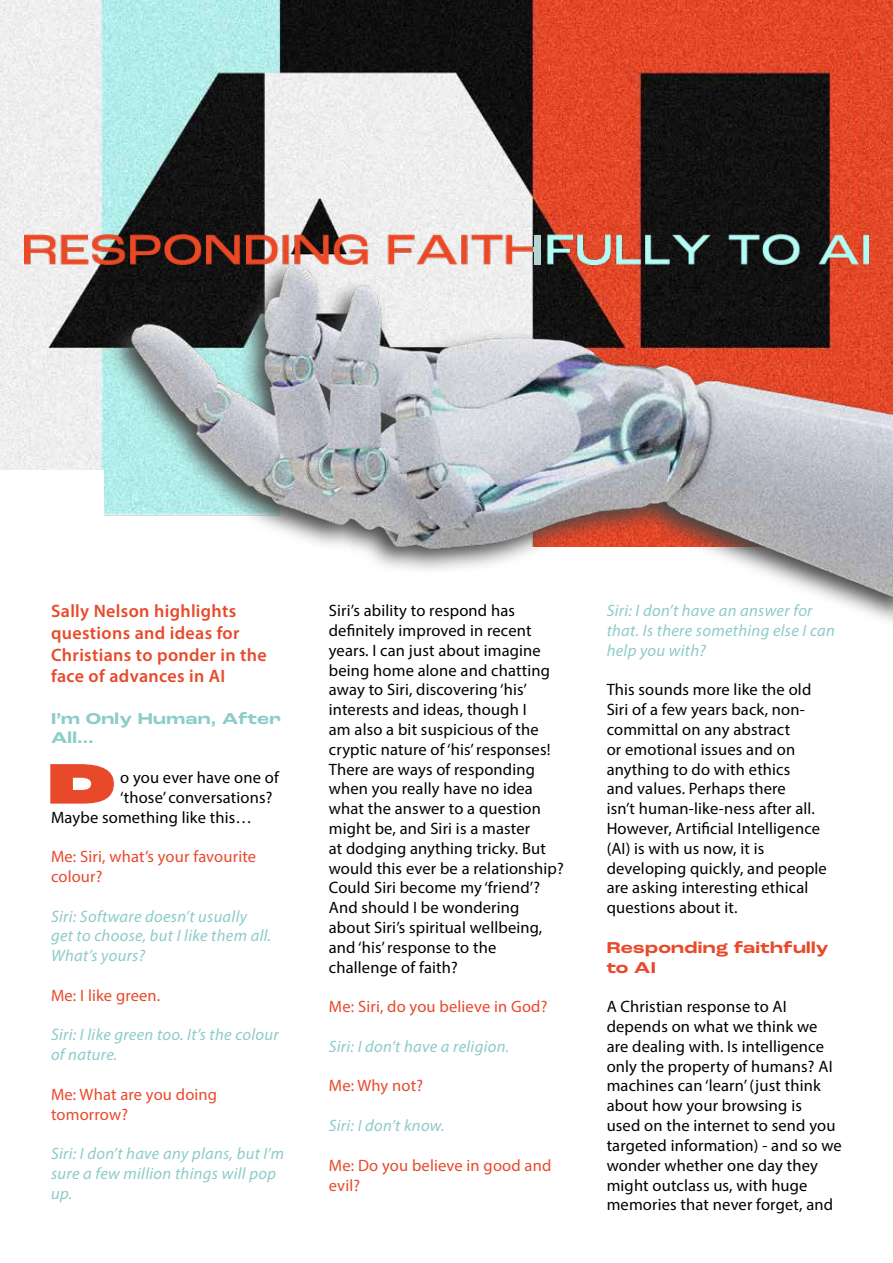
<style>
.page{position:relative;width:893px;height:1263px;background:#fff}
.page>*{position:absolute;margin:0;border:0;box-sizing:border-box;transform-origin:0 0}
.t1{font:900 60px "Roc Grotesk Extra Wide";color:#e8492a}
.t2{font:600 18px/21.6px "Myriad Pro";letter-spacing:.02em;color:#e8492a}
.t3{font:16.5px/19.8px "Myriad Pro";letter-spacing:.01em;color:#000}
.t4{font:italic 16.5px/19.8px "Myriad Pro";letter-spacing:.02em;color:#8ccbc8}
.t5{font:16.5px/19.8px "Myriad Pro";letter-spacing:.01em;color:#e8492b}
.t6{font:700 expanded 16.5px/19.8px "Roc Grotesk";letter-spacing:.02em;color:#e8492b}
.t7{font:700 expanded 16.5px/19.8px "Roc Grotesk";letter-spacing:.02em;color:#8ccdca}
</style>
<div class="page">
<div style="left:0;top:0;width:25px;height:470px;background:#eee"></div>
<img style="left:860px;top:0;width:33px;height:257px">
<img style="left:25px;top:0;width:835px;height:516px">
<img style="left:25px;top:235px;width:843px;height:30px">
<div style="left:0;top:470px;width:103px;height:54px;background:#fff"></div>
<div style="left:534px;top:235px;width:7px;height:29px;background:#b4d6d3"></div>
<svg style="left:106px;top:257px;width:787px;height:365px"></svg>
<img style="left:132px;top:265px;width:761px;height:339px">
<p class="t2" style="left:51px;top:600px;width:217px">Sally Nelson highlights questions and ideas for<br>Christians to ponder in the face of advances in AI</p>
<p class="t7" style="left:51px;top:709px;width:232px">I’m Only Human, After<br>All…</p>
<p class="t3" style="left:120px;top:767px;width:160px">o you ever have one of</p>
<p class="t3" style="left:120px;top:787px;width:154px">‘those’ conversations?</p>
<p class="t3" style="left:51px;top:807px;width:202px">Maybe something like this…</p>
<p class="t5" style="left:51px;top:846px;width:207px">Me: Siri, what’s your favourite colour?</p>
<p class="t4" style="left:51px;top:906px;width:222px">Siri: Software doesn’t usually get to choose, but I like them all.<br>What’s yours?</p>
<p class="t5" style="left:51px;top:985px;width:111px">Me: I like green.</p>
<p class="t4" style="left:51px;top:1025px;width:229px">Siri: I like green too. It’s the colour of nature.</p>
<p class="t5" style="left:51px;top:1084px;width:168px">Me: What are you doing tomorrow?</p>
<p class="t4" style="left:51px;top:1143px;width:234px">Siri: I don’t have any plans, but I’m sure a few million things will pop up.</p>
<h1 class="t1" style="left:48px;top:746px;width:69px">D</h1>
<p class="t3" style="left:329px;top:600px;width:237px">Siri’s ability to respond has definitely improved in recent years. I can just about imagine being home alone and chatting away to Siri, discovering ‘his’ interests and ideas, though I<br>am also a bit suspicious of the cryptic nature of ‘his’ responses!<br>There are ways of responding when you really have no idea what the answer to a question might be, and Siri is a master<br>at dodging anything tricky. But would this ever be a relationship?<br>Could Siri become my ‘friend’?<br>And should I be wondering about Siri’s spiritual wellbeing, and ‘his’ response to the challenge of faith?</p>
<p class="t5" style="left:329px;top:996px;width:220px">Me: Siri, do you believe in God?</p>
<p class="t4" style="left:329px;top:1036px;width:182px">Siri: I don’t have a religion.</p>
<p class="t5" style="left:329px;top:1076px;width:96px">Me: Why not?</p>
<p class="t4" style="left:329px;top:1115px;width:117px">Siri: I don’t know.</p>
<p class="t5" style="left:329px;top:1155px;width:224px">Me: Do you believe in good and evil?</p>
<p class="t4" style="left:607px;top:600px;width:230px">Siri: I don’t have an answer for that. Is there something else I can help you with?</p>
<p class="t3" style="left:607px;top:680px;width:222px">This sounds more like the old<br>Siri of a few years back, non&shy;committal on any abstract<br>or emotional issues and on anything to do with ethics<br>and values. Perhaps there<br>isn’t human-like-ness after all.<br>However, Artificial Intelligence (AI) is with us now, it is developing quickly, and people are asking interesting ethical questions about it.</p>
<p class="t6" style="left:607px;top:938px;width:223px">Responding faithfully to AI</p>
<p class="t3" style="left:607px;top:996px;width:237px">A Christian response to AI depends on what we think we are dealing with. Is intelligence only the property of humans? AI machines can ‘learn’ (just think about how your browsing is<br>used on the internet to send you targeted information) - and so we wonder whether one day they might outclass us, with huge memories that never forget, and</p>
</div>
